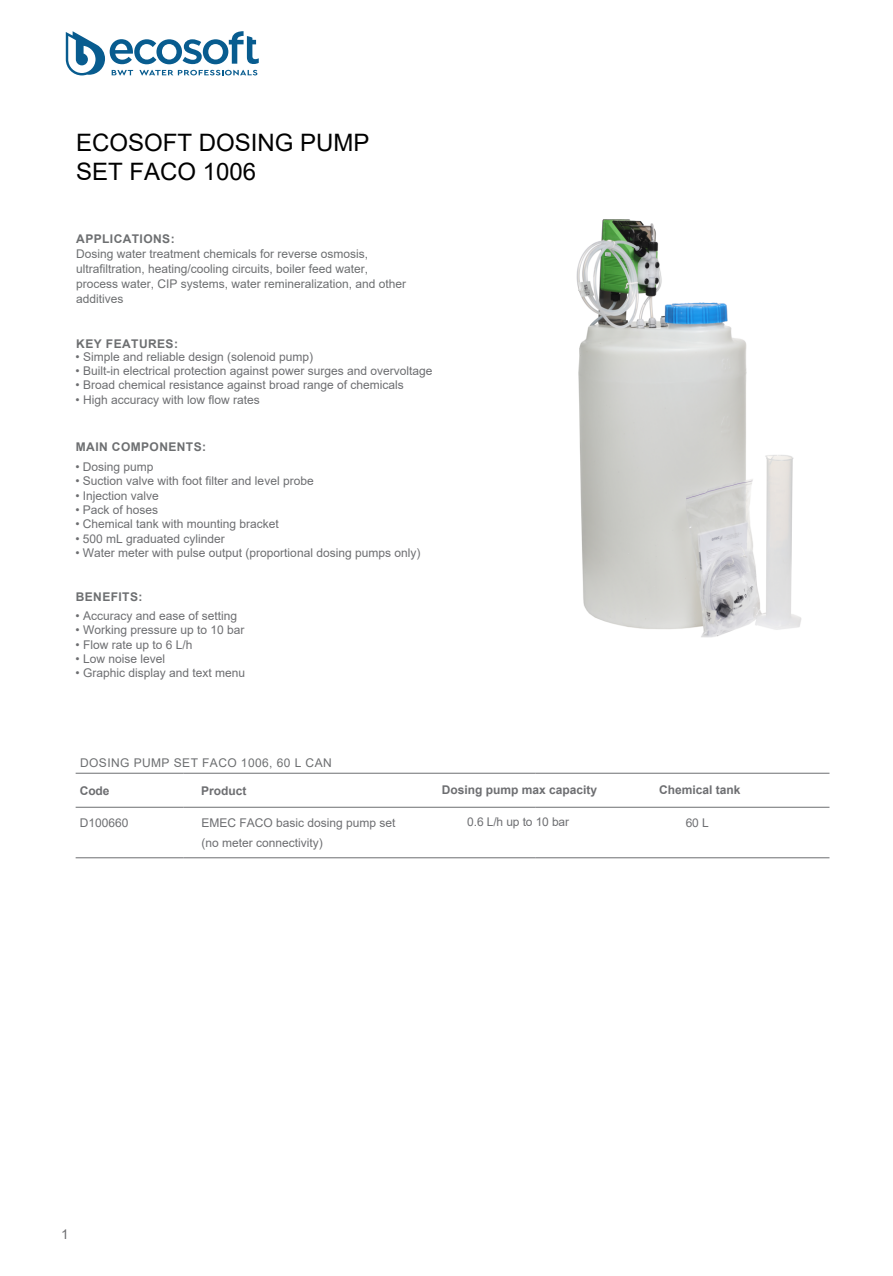
<style>
.page{position:relative;width:893px;height:1276px;background:#fff}
.page>*{position:absolute;margin:0;border:0;box-sizing:border-box;transform-origin:0 0}
.t1{font:24px/28.8px "Arial";color:#000}
.t2{font:13.5px "Arial";color:#6d6e71}
.t3{font:12px/19.2px "Arial";color:#6d6e71}
.t4{font:12px/15px "Arial";color:#6d6f71}
.t5{font:700 12px "Arial";letter-spacing:.035em;color:#6d6f71}
.t6{font:700 12px "Arial";color:#6d6e71}
.t7{font:12px "Arial";letter-spacing:.035em;color:#6d6f71}
</style>
<div class="page">
<hr style="left:76px;top:807px;width:108px;height:1px;background:#6d6e71">
<hr style="left:184px;top:807px;width:352px;height:1px;background:#6d6e71">
<hr style="left:536px;top:807px;width:293px;height:1px;background:#6d6e71">
<hr style="left:536px;top:857px;width:293px;height:1px;background:#6d6e71">
<hr style="left:76px;top:773px;width:108px;height:1px;background:#6d6e71">
<hr style="left:184px;top:773px;width:352px;height:1px;background:#6d6e71">
<hr style="left:536px;top:773px;width:293px;height:1px;background:#6d6e71">
<hr style="left:76px;top:857px;width:108px;height:1px;background:#6d6e71">
<hr style="left:184px;top:857px;width:352px;height:1px;background:#6d6e71">
<img style="left:576px;top:219px;width:226px;height:419px">
<svg style="left:66px;top:31px;width:193px;height:44px"></svg>
<h1 class="t1" style="left:76px;top:128px;width:295px">ECOSOFT DOSING PUMP<br>SET FACO 1006</h1>
<p class="t5" style="left:76px;top:230px;width:100px">APPLICATIONS:</p>
<p class="t4" style="left:76px;top:246px;width:332px">Dosing water treatment chemicals for reverse osmosis, ultrafiltration, heating/cooling circuits, boiler feed water, process water, CIP systems, water remineralization, and other additives</p>
<p class="t5" style="left:76px;top:335px;width:103px">KEY FEATURES:</p>
<p class="t3" style="left:76px;top:347px;width:239px">• Simple and reliable design (solenoid pump)</p>
<p class="t3" style="left:76px;top:361px;width:359px">• Built-in electrical protection against power surges and overvoltage</p>
<p class="t3" style="left:76px;top:375px;width:330px">• Broad chemical resistance against broad range of chemicals</p>
<p class="t3" style="left:76px;top:390px;width:186px">• High accuracy with low flow rates</p>
<p class="t5" style="left:76px;top:438px;width:132px">MAIN COMPONENTS:</p>
<p class="t3" style="left:75px;top:457px;width:80px">• Dosing pump</p>
<p class="t3" style="left:75px;top:471px;width:240px">• Suction valve with foot filter and level probe</p>
<p class="t3" style="left:75px;top:485px;width:85px">• Injection valve</p>
<p class="t3" style="left:75px;top:500px;width:84px">• Pack of hoses</p>
<p class="t3" style="left:75px;top:514px;width:205px">• Chemical tank with mounting bracket</p>
<p class="t3" style="left:75px;top:529px;width:151px">• 500 mL graduated cylinder</p>
<p class="t3" style="left:75px;top:543px;width:346px">• Water meter with pulse output (proportional dosing pumps only)</p>
<p class="t5" style="left:76px;top:588px;width:68px">BENEFITS:</p>
<p class="t3" style="left:75px;top:606px;width:163px">• Accuracy and ease of setting</p>
<p class="t3" style="left:75px;top:620px;width:170px">• Working pressure up to 10 bar</p>
<p class="t3" style="left:75px;top:635px;width:118px">• Flow rate up to 6 L/h</p>
<p class="t3" style="left:75px;top:649px;width:91px">• Low noise level</p>
<p class="t3" style="left:75px;top:663px;width:171px">• Graphic display and text menu</p>
<p class="t7" style="left:80px;top:754px;width:253px">DOSING PUMP SET FACO 1006, 60 L CAN</p>
<p class="t6" style="left:80px;top:782px;width:31px">Code</p>
<p class="t6" style="left:201px;top:782px;width:47px">Product</p>
<p class="t6" style="left:659px;top:781px;width:83px">Chemical tank</p>
<p class="t3" style="left:80px;top:812px;width:50px">D100660</p>
<p class="t3" style="left:201px;top:813px;width:196px">EMEC FACO basic dosing pump set (no meter connectivity)</p>
<p class="t3" style="left:686px;top:812px;width:24px">60 L</p>
<p class="t6" style="left:442px;top:781px;width:157px">Dosing pump max capacity</p>
<p class="t3" style="left:467px;top:812px;width:103px">0.6 L/h up to 10 bar</p>
<p class="t2" style="left:61px;top:1225px;width:9px">1</p>
</div>
